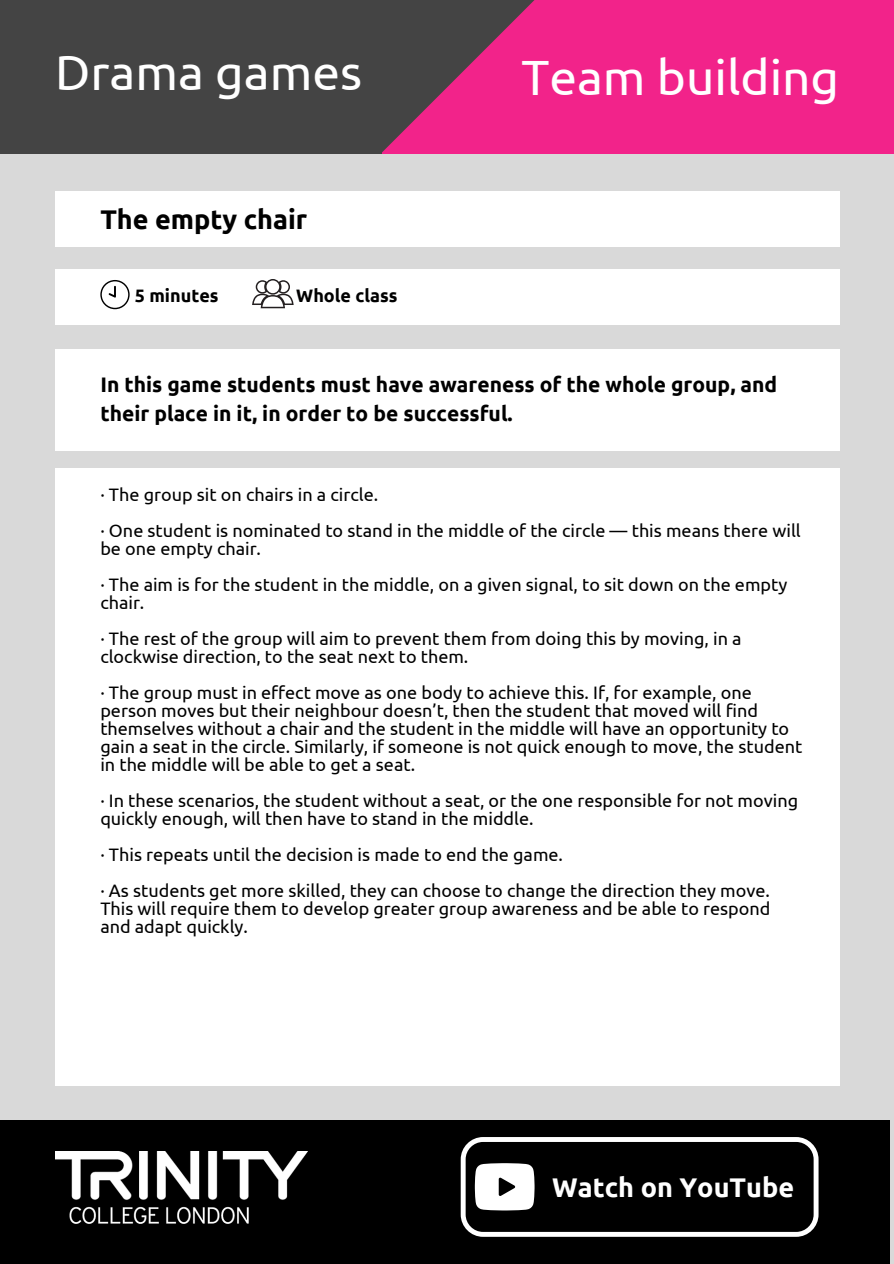
<style>
.page{position:relative;width:894px;height:1264px;background:#fff}
.page>*{position:absolute;margin:0;border:0;box-sizing:border-box;transform-origin:0 0}
.t1{font:49.5px "Ubuntu";color:#fff}
.t2{font:700 27px "Ubuntu";color:#fff}
.t3{font:700 27px "Ubuntu";color:#000}
.t4{font:700 21px/29.2px "Ubuntu";color:#000}
.t5{font:18px/18px "Ubuntu";color:#000}
.t6{font:700 18px "Ubuntu";color:#000}
</style>
<div class="page">
<div style="left:0;top:0;width:893px;height:1263px;background:#d9d9d9"></div>
<div style="left:0;top:0;width:893px;height:153px;background:#f2238a"></div>
<div style="left:0;top:0;width:381px;height:153px;background:#444"></div>
<div style="left:55px;top:192px;width:784px;height:55px;background:#fff"></div>
<div style="left:55px;top:349px;width:784px;height:101px;background:#fff"></div>
<div style="left:55px;top:468px;width:784px;height:617px;background:#fff"></div>
<div style="left:0;top:1120px;width:889px;height:143px;background:#000"></div>
<img style="left:55px;top:1151px;width:252px;height:72px">
<svg style="left:381px;top:0;width:153px;height:153px"></svg>
<div style="left:55px;top:269px;width:784px;height:55px;background:#fff"></div>
<svg style="left:460px;top:1137px;width:358px;height:99px"></svg>
<svg style="left:100px;top:280px;width:30px;height:29px"></svg>
<svg style="left:252px;top:279px;width:41px;height:29px"></svg>
<p class="t1" style="left:55px;top:44px;width:308px">Drama games</p>
<p class="t1" style="left:521px;top:49px;width:319px">Team building</p>
<p class="t3" style="left:100px;top:204px;width:208px">The empty chair</p>
<p class="t6" style="left:135px;top:285px;width:85px">5 minutes</p>
<p class="t6" style="left:296px;top:285px;width:103px">Whole class</p>
<p class="t4" style="left:100px;top:369px;width:678px">In this game students must have awareness of the whole group, and their place in it, in order to be successful.</p>
<p class="t5" style="left:100px;top:485px;width:279px">· The group sit on chairs in a circle.</p>
<p class="t5" style="left:100px;top:521px;width:701px">· One student is nominated to stand in the middle of the circle — this means there will be one empty chair.</p>
<p class="t5" style="left:100px;top:575px;width:688px">· The aim is for the student in the middle, on a given signal, to sit down on the empty chair.</p>
<p class="t5" style="left:100px;top:629px;width:642px">· The rest of the group will aim to prevent them from doing this by moving, in a clockwise direction, to the seat next to them.</p>
<p class="t5" style="left:100px;top:683px;width:703px">· The group must in effect move as one body to achieve this. If, for example, one person moves but their neighbour doesn’t, then the student that moved will find themselves without a chair and the student in the middle will have an opportunity to gain a seat in the circle. Similarly, if someone is not quick enough to move, the student in the middle will be able to get a seat.</p>
<p class="t5" style="left:100px;top:791px;width:699px">· In these scenarios, the student without a seat, or the one responsible for not moving quickly enough, will then have to stand in the middle.</p>
<p class="t5" style="left:100px;top:845px;width:464px">· This repeats until the decision is made to end the game.</p>
<p class="t5" style="left:100px;top:881px;width:671px;text-align:justify">· As students get more skilled, they can choose to change the direction they move.<br>This will require them to develop greater group awareness and be able to respond and adapt quickly.</p>
<p class="t2" style="left:552px;top:1171px;width:243px">Watch on YouTube</p>
</div>
